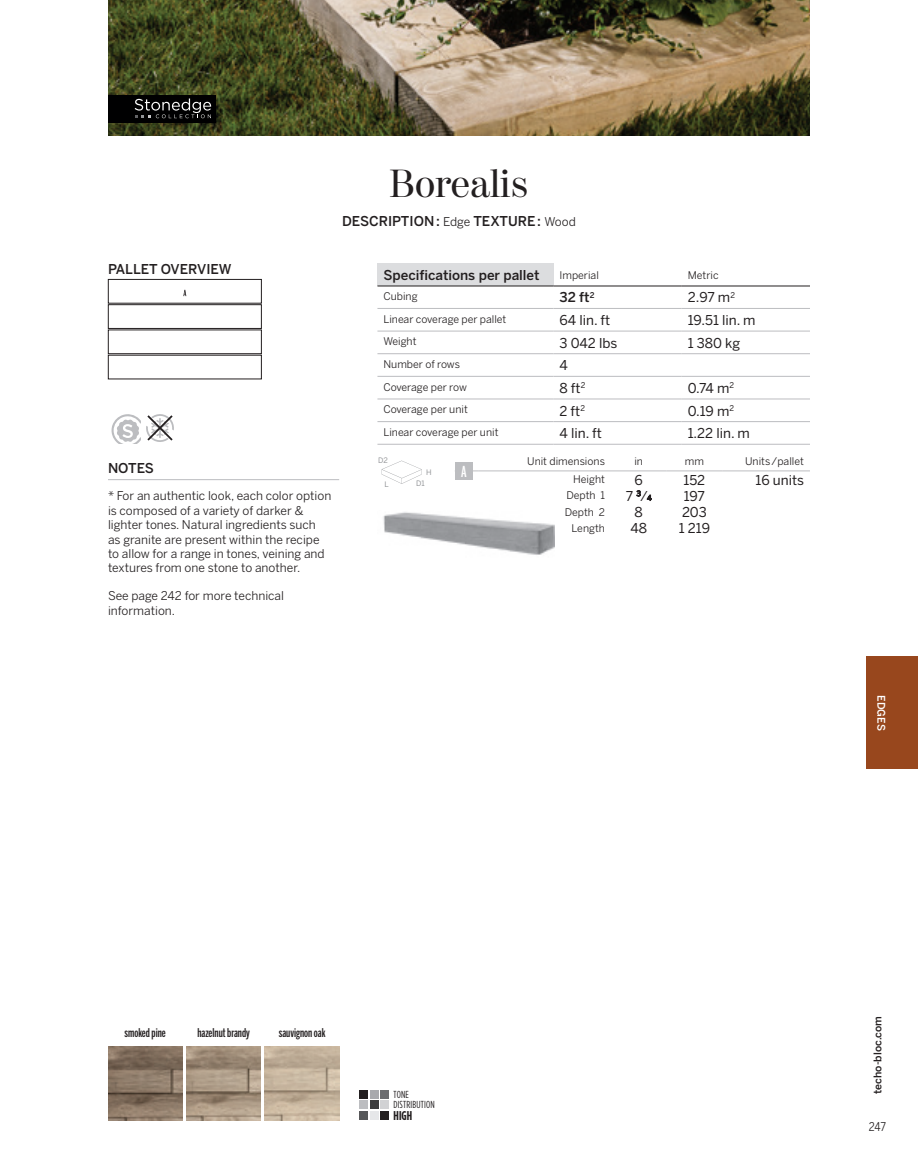
<style>
.page{position:relative;width:918px;height:1175px;background:#fff}
.page>*{position:absolute;margin:0;border:0;box-sizing:border-box;transform-origin:0 0}
.t1{font:39px "Moderno FB";color:#231f20}
.t2{font:500 15px "Benton Sans Extra Comp";color:#fff}
.t3{font:13.5px "Benton Sans";color:#231f20}
.t4{font:500 13.5px "Benton Sans";color:#231f20}
.t5{font:700 12.75px "Gotham Condensed";color:#231f20}
.t6{font:12px/14.4px "Benton Sans";color:#231f20}
.t7{font:500 12px "Benton Sans Extra Comp";color:#231f20}
.t8{font:12px "Benton Sans Cond";color:#231f20}
.t9{font:10.5px "Benton Sans";color:#231f20}
.t10{font:500 10.5px "Benton Sans";color:#231f20}
.t11{font:500 10.5px "Benton Sans";color:#fff}
.t12{font:10.2px/10.2px "Gotham Condensed";letter-spacing:.015em;color:#231f20}
.t13{font:7.5px "Benton Sans";color:#939598}
.s1{font-weight:400;font-size:12px}
.s2{font-size:7.35px}
</style>
<div class="page">
<div style="left:866px;top:656px;width:52px;height:113px;background:#98471d"></div>
<hr style="left:108px;top:479px;width:231px;height:1px;background:#bcbdc0">
<svg style="left:183px;top:290px;width:3px;height:6px"></svg>
<div style="left:108px;top:279px;width:154px;height:24px;border:1px solid #231f20"></div>
<div style="left:108px;top:304px;width:154px;height:24px;border:1px solid #231f20"></div>
<div style="left:108px;top:330px;width:154px;height:24px;border:1px solid #231f20"></div>
<svg style="left:111px;top:414px;width:63px;height:30px"></svg>
<img style="left:108px;top:0;width:702px;height:135px">
<div style="left:377px;top:263px;width:177px;height:23px;background:#dcdddf"></div>
<hr style="left:554px;top:286px;width:128px;height:1px;background:#231f20">
<hr style="left:682px;top:286px;width:128px;height:1px;background:#231f20">
<hr style="left:682px;top:331px;width:128px;height:1px;background:#bcbdc0">
<hr style="left:682px;top:398px;width:128px;height:1px;background:#bcbdc0">
<hr style="left:682px;top:421px;width:128px;height:1px;background:#bcbdc0">
<hr style="left:554px;top:444px;width:128px;height:1px;background:#bcbdc0">
<hr style="left:682px;top:444px;width:128px;height:1px;background:#bcbdc0">
<hr style="left:554px;top:353px;width:128px;height:1px;background:#bcbdc0">
<hr style="left:682px;top:353px;width:128px;height:1px;background:#bcbdc0">
<hr style="left:377px;top:353px;width:177px;height:1px;background:#bcbdc0">
<hr style="left:377px;top:286px;width:177px;height:1px;background:#231f20">
<hr style="left:554px;top:331px;width:128px;height:1px;background:#bcbdc0">
<hr style="left:554px;top:398px;width:128px;height:1px;background:#bcbdc0">
<hr style="left:554px;top:421px;width:128px;height:1px;background:#bcbdc0">
<hr style="left:377px;top:444px;width:177px;height:1px;background:#bcbdc0">
<hr style="left:554px;top:308px;width:128px;height:1px;background:#bcbdc0">
<hr style="left:554px;top:376px;width:128px;height:1px;background:#bcbdc0">
<hr style="left:682px;top:308px;width:128px;height:1px;background:#bcbdc0">
<hr style="left:682px;top:376px;width:128px;height:1px;background:#bcbdc0">
<hr style="left:377px;top:308px;width:177px;height:1px;background:#bcbdc0">
<hr style="left:377px;top:331px;width:177px;height:1px;background:#bcbdc0">
<hr style="left:377px;top:376px;width:177px;height:1px;background:#bcbdc0">
<hr style="left:377px;top:398px;width:177px;height:1px;background:#bcbdc0">
<hr style="left:377px;top:421px;width:177px;height:1px;background:#bcbdc0">
<hr style="left:478px;top:470px;width:133px;height:1px;background:#bcbdc0">
<hr style="left:611px;top:470px;width:56px;height:1px;background:#bcbdc0">
<hr style="left:667px;top:470px;width:55px;height:1px;background:#bcbdc0">
<hr style="left:722px;top:470px;width:88px;height:1px;background:#bcbdc0">
<svg style="left:382px;top:460px;width:40px;height:24px"></svg>
<div style="left:455px;top:462px;width:18px;height:18px;background:#bcbdc0"></div>
<svg style="left:636px;top:490px;width:5px;height:6px"></svg>
<svg style="left:647px;top:495px;width:5px;height:5px"></svg>
<img style="left:383px;top:512px;width:171px;height:43px">
<div style="left:108px;top:95px;width:107px;height:27px;background:#000001"></div>
<svg style="left:135px;top:98px;width:76px;height:20px"></svg>
<img style="left:186px;top:1046px;width:75px;height:74px">
<img style="left:265px;top:1046px;width:74px;height:74px">
<img style="left:108px;top:1046px;width:74px;height:74px">
<div style="left:360px;top:1090px;width:8px;height:8px;background:#231f20"></div>
<div style="left:381px;top:1090px;width:8px;height:8px;background:#6c6d70"></div>
<div style="left:370px;top:1090px;width:8px;height:8px;background:#a8a9ad"></div>
<div style="left:370px;top:1111px;width:8px;height:8px;background:#e6e7e9"></div>
<div style="left:360px;top:1111px;width:8px;height:8px;background:#57585a"></div>
<div style="left:381px;top:1111px;width:8px;height:8px;background:#231f20"></div>
<div style="left:381px;top:1100px;width:8px;height:9px;background:#d1d2d4"></div>
<div style="left:370px;top:1100px;width:8px;height:9px;background:#3e3e3f"></div>
<div style="left:360px;top:1100px;width:8px;height:9px;background:#bcbdc0"></div>
<h1 class="t1" style="left:390px;top:162px;width:140px">Borealis</h1>
<p class="t4" style="left:342px;top:213px;width:235px">DESCRIPTION : <span class="s1">Edge</span> TEXTURE : <span class="s1">Wood</span></p>
<p class="t4" style="left:108px;top:261px;width:125px">PALLET OVERVIEW</p>
<p class="t4" style="left:108px;top:459px;width:47px">NOTES</p>
<p class="t6" style="left:108px;top:489px;width:225px">* For an authentic look, each color option is composed of a variety of darker &amp; lighter tones. Natural ingredients such as granite are present within the recipe to allow for a range in tones, veining and textures from one stone to another.</p>
<p class="t6" style="left:108px;top:588px;width:178px">See page 242 for more technical information.</p>
<p class="t4" style="left:383px;top:267px;width:158px">Specifications per pallet</p>
<p class="t9" style="left:560px;top:269px;width:41px">Imperial</p>
<p class="t9" style="left:688px;top:269px;width:32px">Metric</p>
<p class="t9" style="left:383px;top:290px;width:36px">Cubing</p>
<p class="t4" style="left:560px;top:289px;width:36px">32 ft<sup>2</sup></p>
<p class="t3" style="left:688px;top:289px;width:49px">2.97 m<sup>2</sup></p>
<p class="t9" style="left:383px;top:313px;width:125px">Linear coverage per pallet</p>
<p class="t3" style="left:560px;top:312px;width:52px">64 lin. ft</p>
<p class="t3" style="left:688px;top:312px;width:69px">19.51 lin. m</p>
<p class="t9" style="left:383px;top:335px;width:35px">Weight</p>
<p class="t3" style="left:560px;top:335px;width:59px">3 042 lbs</p>
<p class="t3" style="left:688px;top:335px;width:54px">1 380 kg</p>
<p class="t9" style="left:383px;top:358px;width:78px">Number of rows</p>
<p class="t3" style="left:560px;top:357px;width:10px">4</p>
<p class="t9" style="left:383px;top:380px;width:85px">Coverage per row</p>
<p class="t3" style="left:560px;top:380px;width:27px">8 ft<sup>2</sup></p>
<p class="t3" style="left:688px;top:380px;width:48px">0.74 m<sup>2</sup></p>
<p class="t9" style="left:383px;top:403px;width:86px">Coverage per unit</p>
<p class="t3" style="left:560px;top:403px;width:27px">2 ft<sup>2</sup></p>
<p class="t3" style="left:688px;top:403px;width:48px">0.19 m<sup>2</sup></p>
<p class="t9" style="left:383px;top:426px;width:117px">Linear coverage per unit</p>
<p class="t3" style="left:560px;top:425px;width:44px">4 lin. ft</p>
<p class="t3" style="left:688px;top:425px;width:64px">1.22 lin. m</p>
<p class="t13" style="left:426px;top:467px;width:7px">H</p>
<p class="t13" style="left:385px;top:480px;width:6px">L</p>
<p class="t13" style="left:416px;top:479px;width:10px">D1</p>
<p class="t13" style="left:378px;top:455px;width:11px">D2</p>
<p class="t9" style="left:527px;top:455px;width:79px">Unit dimensions</p>
<p class="t9" style="left:634px;top:455px;width:10px">in</p>
<p class="t9" style="left:685px;top:455px;width:21px">mm</p>
<p class="t9" style="left:745px;top:455px;width:60px">Units /pallet</p>
<p class="t2" style="left:461px;top:463px;width:7px">A</p>
<p class="t9" style="left:573px;top:473px;width:33px">Height</p>
<p class="t3" style="left:635px;top:471px;width:10px">6</p>
<p class="t3" style="left:684px;top:471px;width:23px">152</p>
<p class="t3" style="left:756px;top:471px;width:50px">16 units</p>
<p class="t9" style="left:566px;top:489px;width:40px">Depth 1</p>
<p class="t3" style="left:626px;top:487px;width:27px">7 <sup>3</sup>⁄<span class="s2">4</span></p>
<p class="t3" style="left:684px;top:487px;width:23px">197</p>
<p class="t9" style="left:565px;top:505px;width:42px">Depth 2</p>
<p class="t3" style="left:635px;top:504px;width:10px">8</p>
<p class="t3" style="left:682px;top:504px;width:26px">203</p>
<p class="t9" style="left:571px;top:522px;width:35px">Length</p>
<p class="t3" style="left:630px;top:520px;width:18px">48</p>
<p class="t3" style="left:679px;top:520px;width:33px">1 219</p>
<p class="t11" style="left:888px;top:695px;width:37px;rotate:90deg">EDGES</p>
<p class="t7" style="left:124px;top:1025px;width:43px">smoked pine</p>
<p class="t7" style="left:197px;top:1025px;width:54px">hazelnut brandy</p>
<p class="t7" style="left:279px;top:1025px;width:48px">sauvignon oak</p>
<p class="t12" style="left:394px;top:1088px;width:43px">TONE<br>DISTRIBUTION</p>
<p class="t5" style="left:394px;top:1107px;width:20px">HIGH</p>
<p class="t10" style="left:872px;top:1093px;width:79px;rotate:-90deg">techo-bloc.com</p>
<p class="t8" style="left:869px;top:1119px;width:19px">247</p>
</div>
